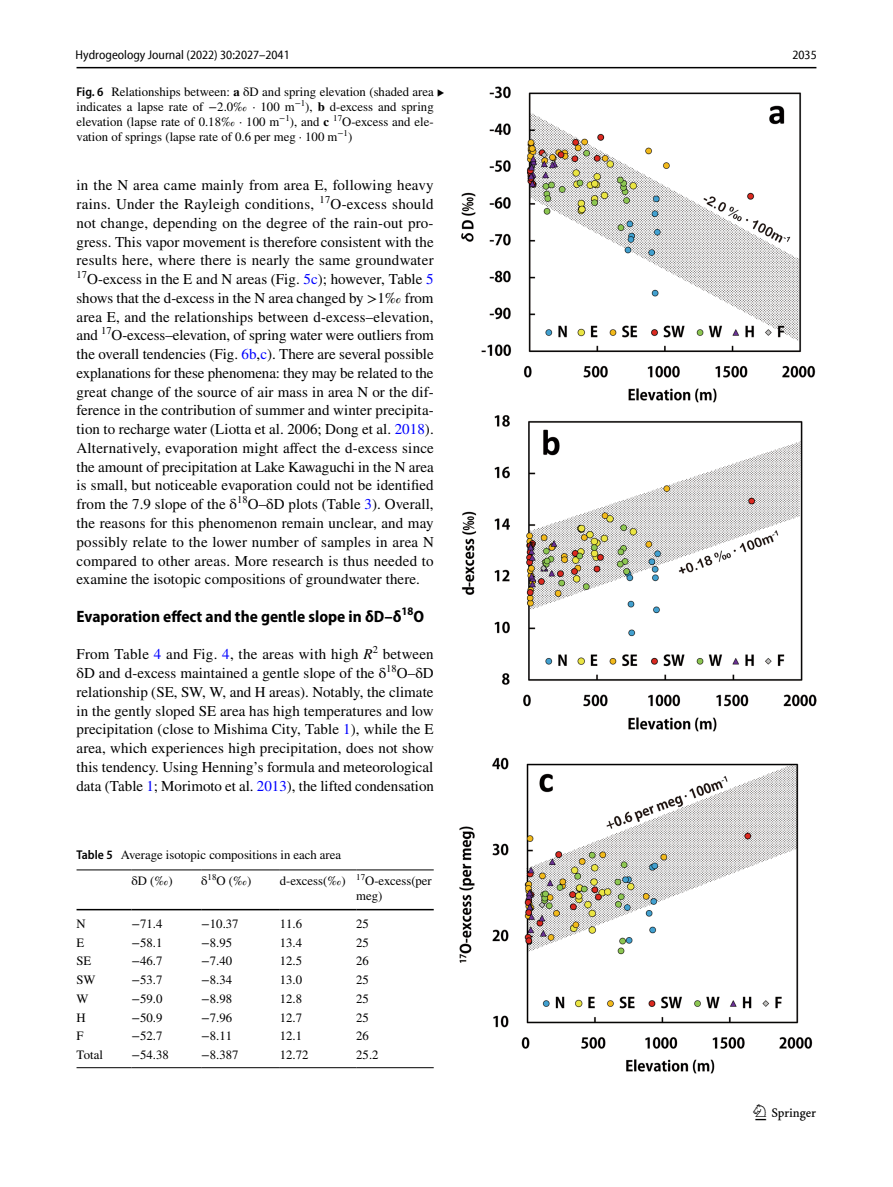
<style>
.page{position:relative;width:893px;height:1187px;background:#fff}
.page>*{position:absolute;margin:0;border:0;box-sizing:border-box;transform-origin:0 0}
.t1{font:22.5px "Springnew Regular 3";color:#000}
.t2{font:700 semi-condensed 16.5px "Myriad Pro";color:#000}
.t3{font:15px/18.8px "STIX";color:#000;text-align:justify}
.t4{font:12.75px/15px "STIX";color:#000}
.t5{font:semi-condensed 12.75px "Myriad Pro Unic";color:#000}
.s1{font-family:"Myriad Pro";font-weight:600;font-stretch:semi-condensed}
.s2{font-weight:700}
.s3{font-family:"STIX Math Regular 8";font-size:12px}
.s4{color:#00f}
.s5{font-style:italic}
</style>
<div class="page">
<hr style="left:77px;top:67px;width:739px;height:1px;background:#000">
<hr style="left:77px;top:869px;width:54px;height:1px;background:#000">
<hr style="left:77px;top:908px;width:54px;height:2px;background:#000">
<hr style="left:131px;top:869px;width:70px;height:1px;background:#000">
<hr style="left:131px;top:908px;width:70px;height:2px;background:#000">
<hr style="left:201px;top:869px;width:79px;height:1px;background:#000">
<hr style="left:201px;top:908px;width:79px;height:2px;background:#000">
<hr style="left:280px;top:869px;width:76px;height:1px;background:#000">
<hr style="left:280px;top:908px;width:76px;height:2px;background:#000">
<hr style="left:356px;top:869px;width:78px;height:1px;background:#000">
<hr style="left:356px;top:908px;width:78px;height:2px;background:#000">
<hr style="left:77px;top:1067px;width:54px;height:1px;background:#000">
<hr style="left:131px;top:1067px;width:70px;height:1px;background:#000">
<hr style="left:201px;top:1067px;width:79px;height:1px;background:#000">
<hr style="left:280px;top:1067px;width:76px;height:1px;background:#000">
<hr style="left:356px;top:1067px;width:78px;height:1px;background:#000">
<img style="left:460px;top:87px;width:356px;height:986px">
<p class="t5" style="left:76px;top:50px;width:216px">Hydrogeology Journal (2022) 30:2027–2041</p>
<p class="t5" style="left:792px;top:50px;width:26px">2035</p>
<p class="t4" style="left:77px;top:85px;width:370px"><span class="s1">Fig. 6</span> Relationships between: <span class="s2">a</span> δD and spring elevation (shaded area <span class="s3">▸ </span>indicates a lapse rate of −2.0‰ · 100 m<sup>−1</sup>), <span class="s2">b</span> d-excess and spring elevation (lapse rate of 0.18‰ · 100 m<sup>−1</sup>), and <span class="s2">c</span> <sup>17</sup>O-excess and ele&shy;vation of springs (lapse rate of 0.6 per meg · 100 m<sup>−1</sup>)</p>
<p class="t3" style="left:77px;top:177px;width:359px">in the N area came mainly from area E, following heavy rains. Under the Rayleigh conditions, <sup>17</sup>O-excess should not change, depending on the degree of the rain-out pro&shy;gress. This vapor movement is therefore consistent with the results here, where there is nearly the same groundwater <sup>17</sup>O-excess in the E and N areas (Fig. <span class="s4">5c</span>); however, Table <span class="s4">5 </span>shows that the d-excess in the N area changed by &gt;1‰ from area E, and the relationships between d-excess–elevation, and <sup>17</sup>O-excess–elevation, of spring water were outliers from the overall tendencies (Fig. <span class="s4">6b</span>,<span class="s4">c</span>). There are several possible explanations for these phenomena: they may be related to the great change of the source of air mass in area N or the dif&shy;ference in the contribution of summer and winter precipita&shy;tion to recharge water (Liotta et al. 2006; Dong et al. <span class="s4">2018</span>).<br>Alternatively, evaporation might affect the d-excess since the amount of precipitation at Lake Kawaguchi in the N area is small, but noticeable evaporation could not be identified from the 7.9 slope of the δ<sup>18</sup>O–δD plots (Table <span class="s4">3</span>). Overall, the reasons for this phenomenon remain unclear, and may possibly relate to the lower number of samples in area N compared to other areas. More research is thus needed to examine the isotopic compositions of groundwater there.</p>
<p class="t2" style="left:77px;top:607px;width:349px">Evaporation effect and the gentle slope in δD–δ<sup>18</sup>O</p>
<p class="t3" style="left:77px;top:646px;width:359px">From Table <span class="s4">4</span> and Fig. <span class="s4">4</span>, the areas with high <span class="s5">R</span><sup>2</sup> between δD and d-excess maintained a gentle slope of the δ<sup>18</sup>O–δD relationship (SE, SW, W, and H areas). Notably, the climate in the gently sloped SE area has high temperatures and low precipitation (close to Mishima City, Table <span class="s4">1</span>), while the E area, which experiences high precipitation, does not show this tendency. Using Henning’s formula and meteorological data (Table <span class="s4">1</span>; Morimoto et al. <span class="s4">2013</span>), the lifted condensation</p>
<p class="t4" style="left:131px;top:843px;width:211px;line-height:25.5px;text-indent:-55px"><span class="s1">Table 5</span> Average isotopic compositions in each area δD (‰)</p>
<p class="t4" style="left:201px;top:873px;width:52px">δ<sup>18</sup>O (‰)</p>
<p class="t4" style="left:356px;top:873px;width:77px;text-indent:-76px">d-excess(‰) <sup>17</sup>O-excess(per meg)</p>
<p class="t4" style="left:77px;top:917px;width:11px">N</p>
<p class="t4" style="left:131px;top:917px;width:33px">−71.4</p>
<p class="t4" style="left:201px;top:917px;width:39px">−10.37</p>
<p class="t4" style="left:280px;top:917px;width:24px">11.6</p>
<p class="t4" style="left:356px;top:917px;width:14px">25</p>
<p class="t4" style="left:77px;top:935px;width:9px">E</p>
<p class="t4" style="left:131px;top:935px;width:33px">−58.1</p>
<p class="t4" style="left:201px;top:935px;width:33px">−8.95</p>
<p class="t4" style="left:280px;top:935px;width:24px">13.4</p>
<p class="t4" style="left:356px;top:935px;width:14px">25</p>
<p class="t4" style="left:77px;top:954px;width:16px">SE</p>
<p class="t4" style="left:131px;top:954px;width:33px">−46.7</p>
<p class="t4" style="left:201px;top:954px;width:33px">−7.40</p>
<p class="t4" style="left:280px;top:954px;width:24px">12.5</p>
<p class="t4" style="left:356px;top:954px;width:14px">26</p>
<p class="t4" style="left:77px;top:973px;width:20px">SW</p>
<p class="t4" style="left:131px;top:973px;width:33px">−53.7</p>
<p class="t4" style="left:201px;top:973px;width:33px">−8.34</p>
<p class="t4" style="left:280px;top:973px;width:24px">13.0</p>
<p class="t4" style="left:356px;top:973px;width:14px">25</p>
<p class="t4" style="left:77px;top:991px;width:14px">W</p>
<p class="t4" style="left:131px;top:991px;width:33px">−59.0</p>
<p class="t4" style="left:201px;top:991px;width:33px">−8.98</p>
<p class="t4" style="left:280px;top:991px;width:24px">12.8</p>
<p class="t4" style="left:356px;top:991px;width:14px">25</p>
<p class="t4" style="left:77px;top:1010px;width:11px">H</p>
<p class="t4" style="left:131px;top:1010px;width:33px">−50.9</p>
<p class="t4" style="left:201px;top:1010px;width:33px">−7.96</p>
<p class="t4" style="left:280px;top:1010px;width:24px">12.7</p>
<p class="t4" style="left:356px;top:1010px;width:14px">25</p>
<p class="t4" style="left:77px;top:1029px;width:9px">F</p>
<p class="t4" style="left:131px;top:1029px;width:33px">−52.7</p>
<p class="t4" style="left:201px;top:1029px;width:33px">−8.11</p>
<p class="t4" style="left:280px;top:1029px;width:24px">12.1</p>
<p class="t4" style="left:356px;top:1029px;width:14px">26</p>
<p class="t4" style="left:77px;top:1048px;width:28px">Total</p>
<p class="t4" style="left:131px;top:1048px;width:39px">−54.38</p>
<p class="t4" style="left:201px;top:1048px;width:39px">−8.387</p>
<p class="t4" style="left:280px;top:1048px;width:30px">12.72</p>
<p class="t4" style="left:356px;top:1048px;width:24px">25.2</p>
<h1 class="t1" style="left:755px;top:1104px;width:62px">1 3</h1>
</div>
